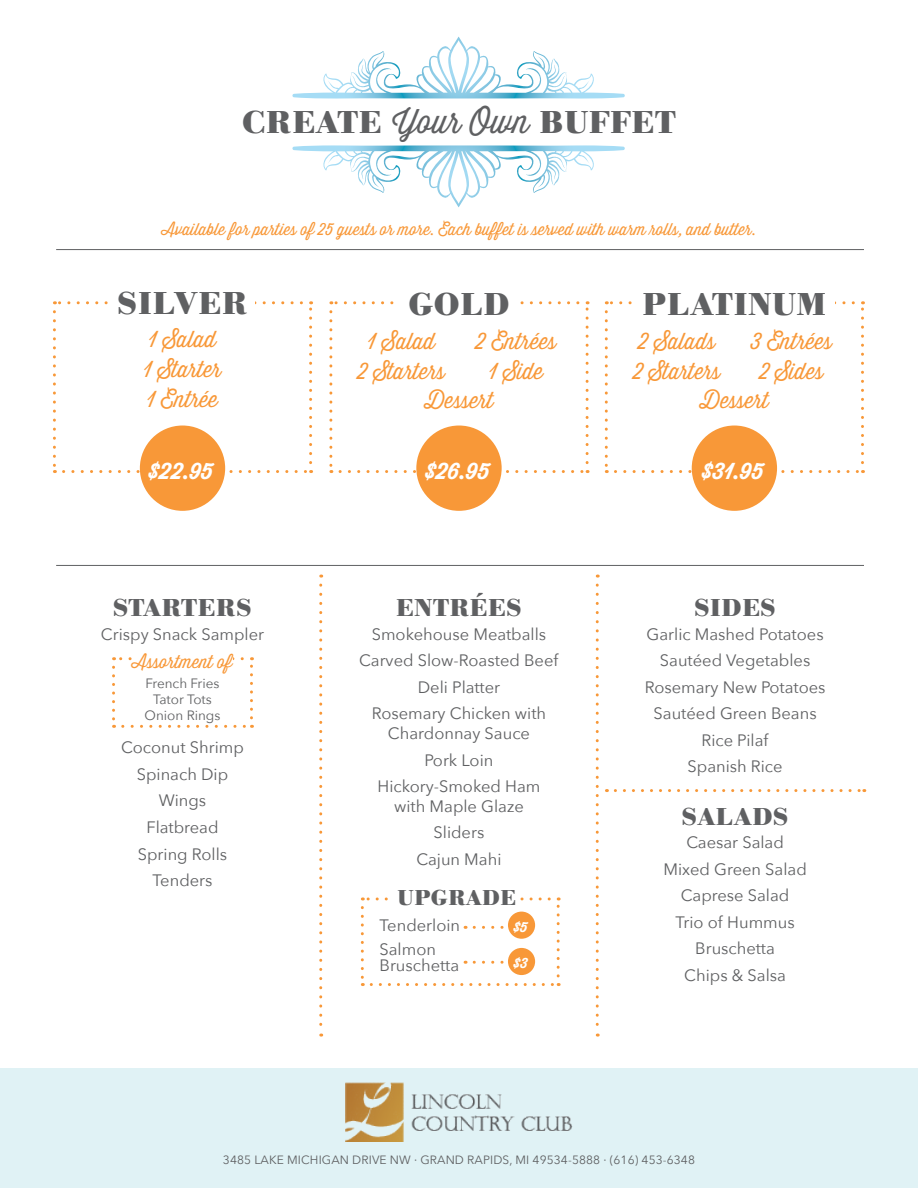
<style>
.page{position:relative;width:918px;height:1188px;background:#fff}
.page>*{position:absolute;margin:0;border:0;box-sizing:border-box;transform-origin:0 0}
.t1{font:33px "Bodoni Antiqua Bld";letter-spacing:.025em;color:#5f6062}
.t2{font:25.5px "Bodoni Antiqua Bld";letter-spacing:.025em;color:#5f6062}
.t3{font:300 22.5px/29.7px "Thirsty Script";color:#f89838}
.t4{font:700 22.5px "Thirsty Script";color:#fff}
.t5{font:22.5px "Bodoni Antiqua Bld";letter-spacing:.025em;color:#5f6062}
.t6{font:300 18px "Thirsty Script";color:#f89838}
.t7{font:16.5px/26.5px "Avenir Next";color:#5f6062;text-align:center}
.t8{font:300 16.5px "Thirsty Script";color:#f89838}
.t9{font:700 13.95px "Thirsty Script";color:#fff}
.t10{font:13.5px/16.2px "Avenir Next";color:#5f6062;text-align:center}
.t11{font:12px "Avenir Next";letter-spacing:.01em;color:#5f6062}
.s1{font-family:"Thirsty Script";font-weight:300}
</style>
<div class="page">
<div style="left:0;top:1069px;width:918px;height:119px;background:#e0f2f5"></div>
<img style="left:346px;top:1082px;width:226px;height:59px">
<svg style="left:329px;top:312px;width:3px;height:161px"></svg>
<svg style="left:340px;top:470px;width:248px;height:3px"></svg>
<svg style="left:586px;top:301px;width:3px;height:162px"></svg>
<svg style="left:331px;top:301px;width:247px;height:3px"></svg>
<svg style="left:361px;top:908px;width:3px;height:78px"></svg>
<svg style="left:371px;top:983px;width:188px;height:3px"></svg>
<svg style="left:557px;top:897px;width:3px;height:79px"></svg>
<svg style="left:362px;top:897px;width:187px;height:3px"></svg>
<svg style="left:605px;top:312px;width:3px;height:161px"></svg>
<svg style="left:615px;top:470px;width:249px;height:3px"></svg>
<svg style="left:861px;top:301px;width:3px;height:162px"></svg>
<svg style="left:606px;top:301px;width:247px;height:3px"></svg>
<div style="left:392px;top:876px;width:124px;height:45px;background:#fff"></div>
<div style="left:633px;top:284px;width:202px;height:38px;background:#fff"></div>
<hr style="left:56px;top:249px;width:808px;height:1px;background:#5f6062">
<hr style="left:56px;top:565px;width:808px;height:1px;background:#5f6062">
<svg style="left:319px;top:585px;width:3px;height:452px"></svg>
<svg style="left:596px;top:585px;width:3px;height:452px"></svg>
<svg style="left:53px;top:312px;width:3px;height:161px"></svg>
<svg style="left:64px;top:470px;width:248px;height:3px"></svg>
<svg style="left:309px;top:301px;width:3px;height:162px"></svg>
<svg style="left:54px;top:301px;width:247px;height:3px"></svg>
<div style="left:109px;top:284px;width:146px;height:38px;background:#fff"></div>
<div style="left:400px;top:284px;width:116px;height:38px;background:#fff"></div>
<div style="left:140px;top:426px;width:85px;height:85px;background:#f89838;border-radius:50%"></div>
<div style="left:416px;top:426px;width:86px;height:85px;background:#f89838;border-radius:50%"></div>
<div style="left:692px;top:426px;width:85px;height:85px;background:#f89838;border-radius:50%"></div>
<svg style="left:112px;top:667px;width:3px;height:61px"></svg>
<svg style="left:123px;top:725px;width:129px;height:3px"></svg>
<svg style="left:250px;top:657px;width:3px;height:61px"></svg>
<svg style="left:114px;top:657px;width:128px;height:3px"></svg>
<div style="left:135px;top:644px;width:98px;height:25px;background:#fff"></div>
<svg style="left:615px;top:789px;width:250px;height:3px"></svg>
<svg style="left:474px;top:926px;width:30px;height:3px"></svg>
<svg style="left:474px;top:961px;width:30px;height:3px"></svg>
<div style="left:508px;top:912px;width:27px;height:27px;background:#f89838;border-radius:50%"></div>
<div style="left:508px;top:948px;width:27px;height:27px;background:#f89838;border-radius:50%"></div>
<svg style="left:292px;top:37px;width:333px;height:62px"></svg>
<svg style="left:292px;top:145px;width:275px;height:62px"></svg>
<h1 class="t1" style="left:242px;top:100px;width:435px">CREATE <span class="s1">Your Own</span> BUFFET</h1>
<p class="t8" style="left:162px;top:217px;width:595px">Available for parties of 25 guests or more. Each buffet is served with warm rolls, and butter.</p>
<h1 class="t1" style="left:118px;top:281px;width:131px">SILVER</h1>
<h3 class="t3" style="left:144px;top:325px;width:79px">1 Salad<br>1 Starter<br>1 Entrée</h3>
<h1 class="t1" style="left:408px;top:282px;width:103px">GOLD</h1>
<h3 class="t3" style="left:358px;top:326px;width:88px;text-align:center">1 Salad<br>2 Starters</h3>
<h3 class="t3" style="left:476px;top:326px;width:82px">2 Entrées</h3>
<h3 class="t3" style="left:489px;top:356px;width:56px">1 Side</h3>
<h3 class="t3" style="left:425px;top:386px;width:70px">Dessert</h3>
<h1 class="t1" style="left:643px;top:282px;width:185px">PLATINUM</h1>
<h3 class="t3" style="left:634px;top:326px;width:88px">2 Salads<br>2 Starters</h3>
<h3 class="t3" style="left:751px;top:326px;width:83px">3 Entrées</h3>
<h3 class="t3" style="left:760px;top:356px;width:65px">2 Sides</h3>
<h3 class="t3" style="left:700px;top:386px;width:70px">Dessert</h3>
<h3 class="t4" style="left:149px;top:454px;width:67px">$22.95</h3>
<h3 class="t4" style="left:425px;top:454px;width:67px">$26.95</h3>
<h3 class="t4" style="left:702px;top:454px;width:64px">$31.95</h3>
<h2 class="t2" style="left:113px;top:591px;width:140px">STARTERS</h2>
<p class="t7" style="left:101px;top:620px;width:165px">Crispy Snack Sampler</p>
<p class="t6" style="left:132px;top:649px;width:102px">Assortment of</p>
<p class="t10" style="left:145px;top:674px;width:77px">French Fries<br>Tator Tots<br>Onion Rings</p>
<p class="t7" style="left:121px;top:734px;width:124px">Coconut Shrimp<br>Spinach Dip<br>Wings<br>Flatbread<br>Spring Rolls<br>Tenders</p>
<h2 class="t2" style="left:396px;top:591px;width:127px">ENTRÉES</h2>
<p class="t7" style="left:359px;top:620px;width:201px">Smokehouse Meatballs<br>Carved Slow-Roasted Beef<br>Deli Platter<br>Rosemary Chicken with</p>
<p class="t7" style="left:378px;top:719px;width:164px">Chardonnay Sauce<br>Pork Loin<br>Hickory-Smoked Ham</p>
<p class="t7" style="left:394px;top:792px;width:131px">with Maple Glaze<br>Sliders<br>Cajun Mahi</p>
<h3 class="t5" style="left:398px;top:882px;width:120px">UPGRADE</h3>
<p class="t7" style="left:380px;top:913px;width:82px;line-height:23.5px;text-align:left">Tenderloin<br>Salmon</p>
<p class="t7" style="left:380px;top:952px;width:81px">Bruschetta</p>
<p class="t9" style="left:513px;top:916px;width:16px">$5</p>
<p class="t9" style="left:514px;top:953px;width:16px">$3</p>
<h2 class="t2" style="left:694px;top:591px;width:83px">SIDES</h2>
<p class="t7" style="left:645px;top:620px;width:182px">Garlic Mashed Potatoes<br>Sautéed Vegetables<br>Rosemary New Potatoes<br>Sautéed Green Beans<br>Rice Pilaf<br>Spanish Rice</p>
<h2 class="t2" style="left:682px;top:799px;width:108px">SALADS</h2>
<p class="t7" style="left:663px;top:828px;width:145px">Caesar Salad<br>Mixed Green Salad<br>Caprese Salad<br>Trio of Hummus<br>Bruschetta<br>Chips &amp; Salsa</p>
<p class="t11" style="left:223px;top:1149px;width:474px">3485 LAKE MICHIGAN DRIVE NW · GRAND RAPIDS, MI 49534-5888 · (616) 453-6348</p>
</div>
